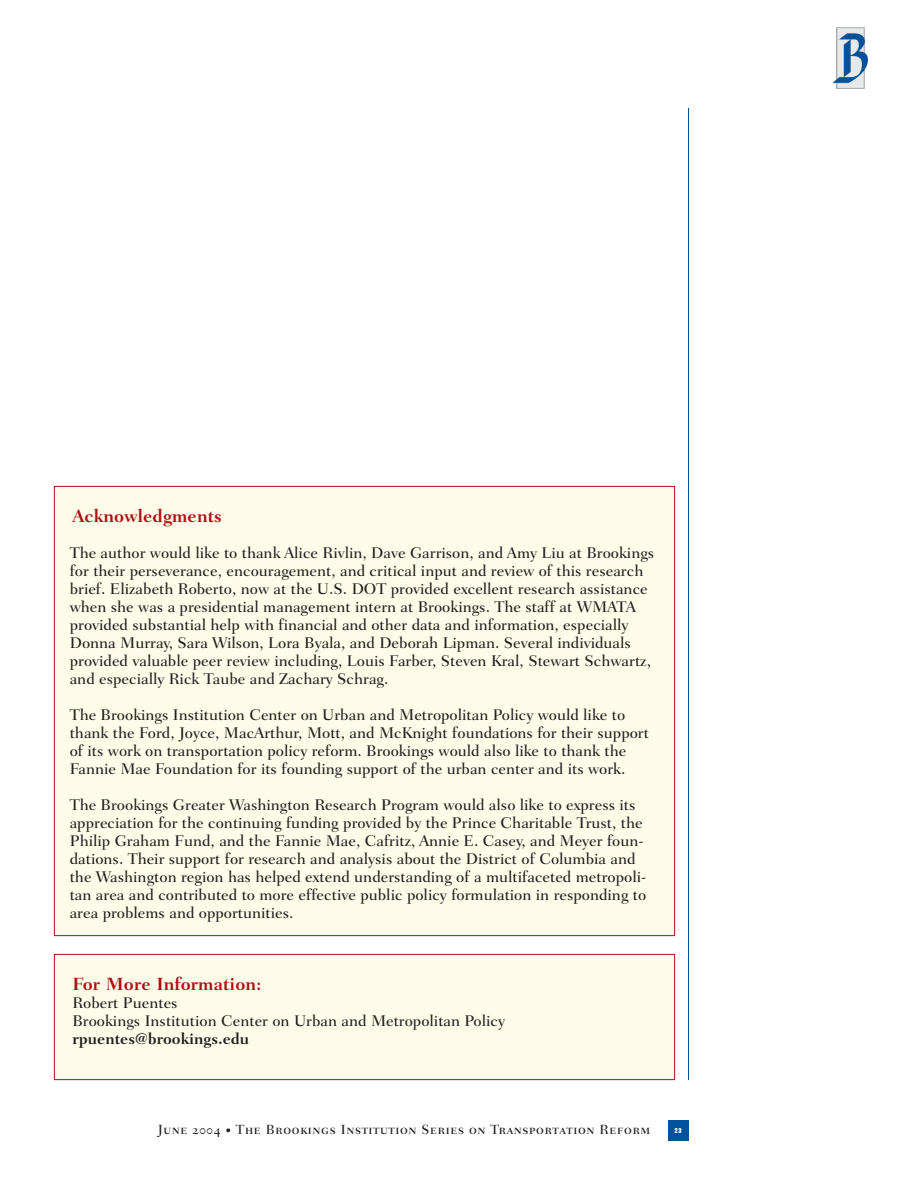
<style>
.page{position:relative;width:918px;height:1188px;background:#fff}
.page>*{position:absolute;margin:0;border:0;box-sizing:border-box;transform-origin:0 0}
.t1{font:700 18px "Fairfield LH";letter-spacing:.005em;color:#b10d15}
.t2{font:500 15.75px/18px "Fairfield LH";color:#231f20}
.t3{font:700 15.75px "Fairfield LH";color:#231f20}
.t4{font:13.5px "Fairfield LH Medium SC";letter-spacing:.05em;color:#231f20}
.t5{font:700 condensed 7.5px "Aurora BT";color:#fff}
.s1{font-size:10.5px}
</style>
<div class="page">
<hr style="left:688px;top:108px;width:1px;height:972px;background:#01529b">
<div style="left:668px;top:1120px;width:20px;height:21px;background:#01529b"></div>
<div style="left:836px;top:28px;width:28px;height:61px;background:#b0b1b4"></div>
<div style="left:837px;top:28px;width:27px;height:60px;background:#e7e8e9"></div>
<div style="left:837px;top:28px;width:27px;height:60px;border:1px solid #a8a9ad"></div>
<svg style="left:832px;top:33px;width:36px;height:51px"></svg>
<div style="left:54px;top:486px;width:621px;height:450px;background:#fffdea"></div>
<div style="left:54px;top:954px;width:621px;height:126px;background:#fffdea"></div>
<div style="left:54px;top:954px;width:621px;height:126px;border:1px solid #b10d15"></div>
<p class="t1" style="left:72px;top:509px;width:151px">Acknowledgments</p>
<p class="t2" style="left:70px;top:545px;width:586px">The author would like to thank Alice Rivlin, Dave Garrison, and Amy Liu at Brookings for their perseverance, encouragement, and critical input and review of this research brief. Elizabeth Roberto, now at the U.S. DOT provided excellent research assistance when she was a presidential management intern at Brookings. The staff at WMATA provided substantial help with financial and other data and information, especially Donna Murray, Sara Wilson, Lora Byala, and Deborah Lipman. Several individuals provided valuable peer review including, Louis Farber, Steven Kral, Stewart Schwartz, and especially Rick Taube and Zachary Schrag.</p>
<p class="t2" style="left:70px;top:707px;width:581px">The Brookings Institution Center on Urban and Metropolitan Policy would like to thank the Ford, Joyce, MacArthur, Mott, and McKnight foundations for their support of its work on transportation policy reform. Brookings would also like to thank the Fannie Mae Foundation for its founding support of the urban center and its work.</p>
<p class="t2" style="left:70px;top:797px;width:578px">The Brookings Greater Washington Research Program would also like to express its appreciation for the continuing funding provided by the Prince Charitable Trust, the Philip Graham Fund, and the Fannie Mae, Cafritz, Annie E. Casey, and Meyer foun&shy;dations. Their support for research and analysis about the District of Columbia and the Washington region has helped extend understanding of a multifaceted metropoli&shy;tan area and contributed to more effective public policy formulation in responding to area problems and opportunities.</p>
<p class="t1" style="left:72px;top:977px;width:191px">For More Information:</p>
<p class="t2" style="left:72px;top:995px;width:434px">Robert Puentes<br>Brookings Institution Center on Urban and Metropolitan Policy</p>
<p class="t3" style="left:72px;top:1032px;width:178px">rpuentes@brookings.edu</p>
<p class="t4" style="left:158px;top:1121px;width:494px">June 2004 <span class="s1">•</span> The Brookings Institution Series on Transportation Reform</p>
<p class="t5" style="left:675px;top:1126px;width:8px">23</p>
</div>
